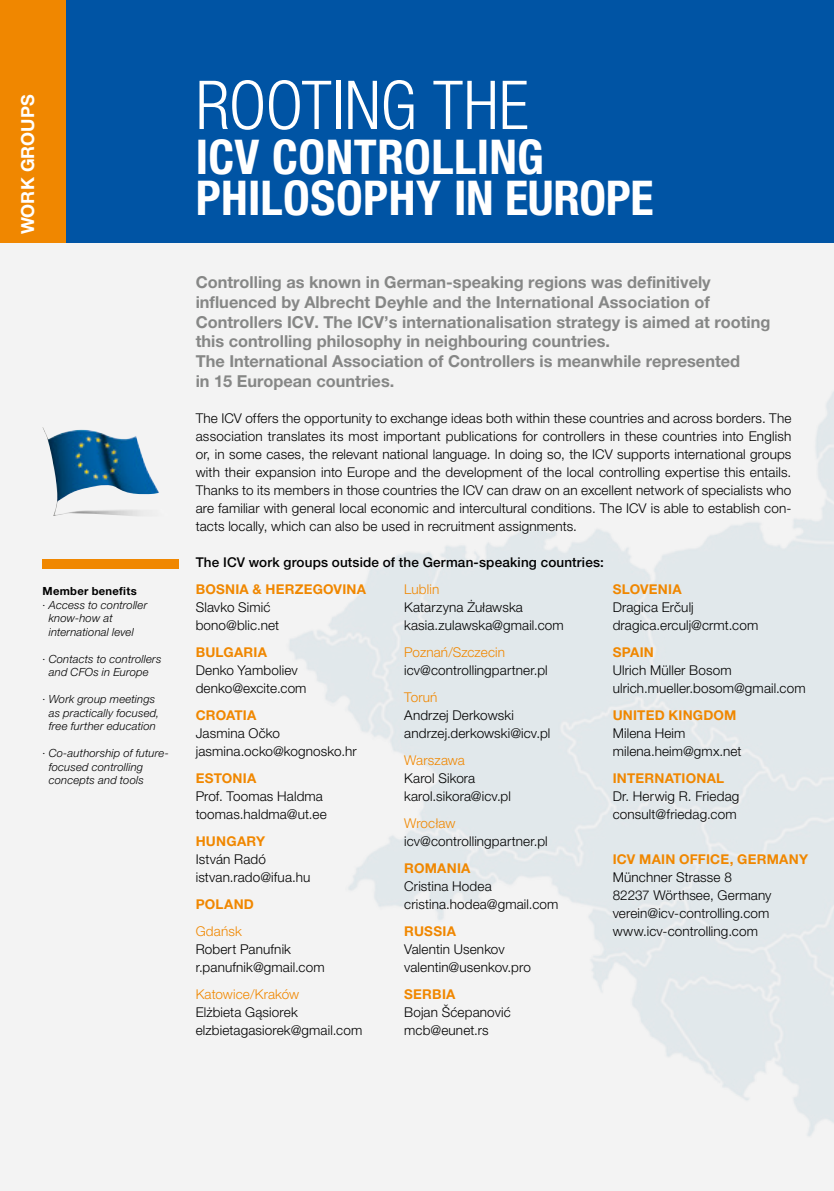
<style>
.page{position:relative;width:834px;height:1191px;background:#fff}
.page>*{position:absolute;margin:0;border:0;box-sizing:border-box;transform-origin:0 0}
.t1{font:300 condensed 67.5px "Helvetica Neue LT Std";color:#fff}
.t2{font:700 condensed 48px/40.5px "Helvetica Neue LT Std";letter-spacing:.01em;color:#fff}
.t3{font:700 18px "Helvetica Neue LT Pro";color:#fff}
.t4{font:700 16.5px/19.8px "Helvetica Neue LT Pro";color:#868786}
.t5{font:300 13.5px/18px "Helvetica Neue LT Pro";letter-spacing:.01em;color:#000}
.t6{font:700 13.5px "Helvetica Neue LT Pro";letter-spacing:.015em;color:#f08700}
.t7{font:300 13.5px "Helvetica Neue LT Pro";letter-spacing:.01em;color:#f08700}
.t8{font:500 13.5px "Helvetica Neue LT Pro";letter-spacing:.01em;color:#000}
.t9{font:italic 300 11.25px/13.5px "Helvetica Neue LT Std";letter-spacing:.015em;color:#000}
.t10{font:700 11.25px "Helvetica Neue LT Std";letter-spacing:.025em;color:#000}
</style>
<div class="page">
<div style="left:0;top:243px;width:833px;height:948px;background:#f3f3f3"></div>
<img style="left:128px;top:393px;width:705px;height:743px">
<div style="left:0;top:0;width:833px;height:243px;background:#0054a4"></div>
<div style="left:43px;top:559px;width:136px;height:9px;background:#f08700"></div>
<img style="left:42px;top:427px;width:127px;height:90px">
<div style="left:0;top:0;width:65px;height:243px;background:#f08700"></div>
<h3 class="t3" style="left:17px;top:234px;width:141px;rotate:-90deg">WORK GROUPS</h3>
<p class="t10" style="left:43px;top:584px;width:96px">Member benefits</p>
<p class="t9" style="left:49px;top:597px;width:100px;text-indent:-6px">· Access to controller know-how at international level</p>
<p class="t9" style="left:43px;top:651px;width:120px;text-align:center">· Contacts to controllers and CFOs in Europe</p>
<p class="t9" style="left:43px;top:692px;width:118px;text-align:center">· Work group meetings as practically focused, free further education</p>
<p class="t9" style="left:49px;top:746px;width:121px;text-indent:-6px">· Co-authorship of future&shy;focused controlling concepts and tools</p>
<h1 class="t1" style="left:196px;top:66px;width:334px">ROOTING THE</h1>
<h2 class="t2" style="left:196px;top:136px;width:459px">ICV CONTROLLING<br>PHILOSOPHY IN EUROPE</h2>
<p class="t4" style="left:196px;top:272px;width:576px">Controlling as known in German-speaking regions was definitively influenced by Albrecht Deyhle and the International Association of Controllers ICV. The ICV’s internationalisation strategy is aimed at rooting this controlling philosophy in neighbouring countries.<br>The International Association of Controllers is meanwhile represented<br>in 15 European countries.</p>
<p class="t5" style="left:196px;top:409px;width:597px;text-align:justify">The ICV offers the opportunity to exchange ideas both within these countries and across borders. The association translates its most important publications for controllers in these countries into English or, in some cases, the relevant national language. In doing so, the ICV supports international groups with their expansion into Europe and the development of the local controlling expertise this entails.<br>Thanks to its members in those countries the ICV can draw on an excellent network of specialists who are familiar with general local economic and intercultural conditions. The ICV is able to establish con&shy;tacts locally, which can also be used in recruitment assignments.</p>
<p class="t8" style="left:196px;top:554px;width:409px">The ICV work groups outside of the German-speaking countries:</p>
<p class="t6" style="left:196px;top:581px;width:172px">BOSNIA &amp; HERZEGOVINA</p>
<p class="t5" style="left:196px;top:598px;width:85px">Slavko Simić bono@blic.net</p>
<p class="t6" style="left:196px;top:644px;width:73px">BULGARIA</p>
<p class="t5" style="left:196px;top:661px;width:112px">Denko Yamboliev denko@excite.com</p>
<p class="t6" style="left:196px;top:707px;width:62px">CROATIA</p>
<p class="t5" style="left:196px;top:724px;width:162px">Jasmina Očko jasmina.ocko@kognosko.hr</p>
<p class="t6" style="left:196px;top:770px;width:62px">ESTONIA</p>
<p class="t5" style="left:196px;top:787px;width:132px">Prof. Toomas Haldma toomas.haldma@ut.ee</p>
<p class="t6" style="left:196px;top:833px;width:71px">HUNGARY</p>
<p class="t5" style="left:196px;top:850px;width:116px">István Radó istvan.rado@ifua.hu</p>
<p class="t6" style="left:196px;top:896px;width:60px">POLAND</p>
<p class="t7" style="left:196px;top:923px;width:48px">Gdańsk</p>
<p class="t5" style="left:196px;top:940px;width:130px">Robert Panufnik r.panufnik@gmail.com</p>
<p class="t7" style="left:196px;top:986px;width:105px">Katowice/Kraków</p>
<p class="t5" style="left:196px;top:1003px;width:168px">Elżbieta Gąsiorek elzbietagasiorek@gmail.com</p>
<p class="t7" style="left:404px;top:581px;width:37px">Lublin</p>
<p class="t5" style="left:404px;top:598px;width:161px">Katarzyna Żuławska kasia.zulawska@gmail.com</p>
<p class="t7" style="left:404px;top:644px;width:102px">Poznań/Szczecin</p>
<p class="t5" style="left:404px;top:661px;width:145px">icv@controllingpartner.pl</p>
<p class="t7" style="left:404px;top:689px;width:35px">Toruń</p>
<p class="t5" style="left:404px;top:706px;width:148px">Andrzej Derkowski andrzej.derkowski@icv.pl</p>
<p class="t7" style="left:404px;top:752px;width:62px">Warszawa</p>
<p class="t5" style="left:404px;top:769px;width:108px">Karol Sikora karol.sikora@icv.pl</p>
<p class="t7" style="left:404px;top:815px;width:53px">Wrocław</p>
<p class="t5" style="left:404px;top:832px;width:145px">icv@controllingpartner.pl</p>
<p class="t6" style="left:404px;top:860px;width:68px">ROMANIA</p>
<p class="t5" style="left:404px;top:877px;width:156px">Cristina Hodea cristina.hodea@gmail.com</p>
<p class="t6" style="left:404px;top:923px;width:53px">RUSSIA</p>
<p class="t5" style="left:404px;top:940px;width:128px">Valentin Usenkov valentin@usenkov.pro</p>
<p class="t6" style="left:404px;top:986px;width:53px">SERBIA</p>
<p class="t5" style="left:404px;top:1003px;width:108px">Bojan Šćepanović mcb@eunet.rs</p>
<p class="t6" style="left:612px;top:580px;width:70px">SLOVENIA</p>
<p class="t5" style="left:612px;top:598px;width:147px">Dragica Erčulj dragica.erculj@crmt.com</p>
<p class="t6" style="left:612px;top:643px;width:43px">SPAIN</p>
<p class="t5" style="left:612px;top:661px;width:194px">Ulrich Müller Bosom ulrich.mueller.bosom@gmail.com</p>
<p class="t6" style="left:612px;top:706px;width:125px">UNITED KINGDOM</p>
<p class="t5" style="left:612px;top:724px;width:130px">Milena Heim milena.heim@gmx.net</p>
<p class="t6" style="left:612px;top:769px;width:113px">INTERNATIONAL</p>
<p class="t5" style="left:612px;top:787px;width:128px">Dr. Herwig R. Friedag consult@friedag.com</p>
<p class="t6" style="left:612px;top:850px;width:197px">ICV MAIN OFFICE, GERMANY</p>
<p class="t5" style="left:612px;top:868px;width:160px">Münchner Strasse 8<br>82237 Wörthsee, Germany verein@icv-controlling.com www.icv-controlling.com</p>
</div>
